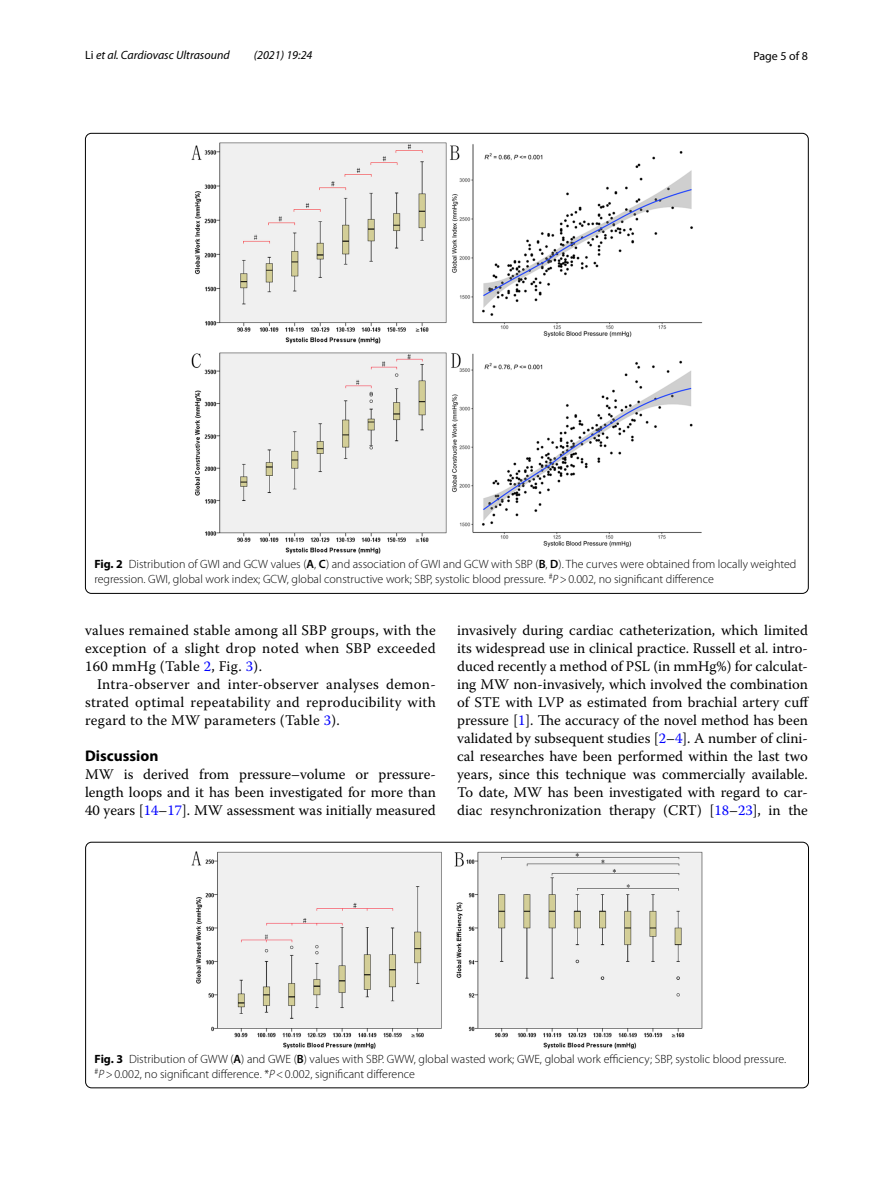
<style>
.page{position:relative;width:893px;height:1187px;background:#fff}
.page>*{position:absolute;margin:0;border:0;box-sizing:border-box;transform-origin:0 0}
.t1{font:700 15.45px "Myriad Pro";color:#000}
.t2{font:14.7px/18px "Warnock Pro";letter-spacing:.01em;color:#000;text-align:justify}
.t3{font:300 12px/15px "Myriad Pro";color:#000}
.t4{font:italic 12px "Myriad Pro";color:#000}
.t5{font:12px "Myriad Pro";color:#000}
.s1{font-style:normal}
.s2{font-weight:700}
.s3{font-weight:600}
.s4{font-style:italic}
.s5{color:#00f}
</style>
<div class="page">
<img style="left:192px;top:142px;width:510px;height:411px">
<img style="left:192px;top:851px;width:510px;height:197px">
<div style="left:85px;top:842px;width:724px;height:245px;border:1px solid #000;border-radius:6px"></div>
<p class="t4" style="left:85px;top:48px;width:146px"><span class="s1">Li</span> et al. Cardiovasc Ultrasound</p>
<p class="t4" style="left:254px;top:48px;width:60px">(2021) 19:24</p>
<p class="t5" style="left:753px;top:48px;width:56px">Page 5 of 8</p>
<p class="t3" style="left:94px;top:557px;width:704px"><span class="s2">Fig. 2</span> Distribution of GWI and GCW values (<span class="s3">A</span>, <span class="s3">C</span>) and association of GWI and GCW with SBP (<span class="s3">B</span>, <span class="s3">D</span>). The curves were obtained from locally weighted regression. GWI, global work index; GCW, global constructive work; SBP, systolic blood pressure. <sup>#</sup><span class="s4">P</span>&gt;0.002, no significant difference</p>
<p class="t2" style="left:85px;top:620px;width:352px">values remained stable among all SBP groups, with the exception of a slight drop noted when SBP exceeded 160 mmHg (Table <span class="s5">2</span>, Fig. <span class="s5">3</span>).</p>
<p class="t2" style="left:85px;top:674px;width:352px;text-indent:12px">Intra-observer and inter-observer analyses demon&shy;strated optimal repeatability and reproducibility with regard to the MW parameters (Table <span class="s5">3</span>).</p>
<p class="t1" style="left:85px;top:745px;width:75px">Discussion</p>
<p class="t2" style="left:85px;top:764px;width:352px">MW is derived from pressure–volume or pressure&shy;length loops and it has been investigated for more than 40 years [<span class="s5">14</span>–<span class="s5">17</span>]. MW assessment was initially measured</p>
<p class="t2" style="left:457px;top:620px;width:353px">invasively during cardiac catheterization, which limited its widespread use in clinical practice. Russell et al. intro&shy;duced recently a method of PSL (in mmHg%) for calculat&shy;ing MW non-invasively, which involved the combination of STE with LVP as estimated from brachial artery cuff pressure [<span class="s5">1</span>]. The accuracy of the novel method has been validated by subsequent studies [<span class="s5">2</span>–<span class="s5">4</span>]. A number of clini&shy;cal researches have been performed within the last two years, since this technique was commercially available.<br>To date, MW has been investigated with regard to car&shy;diac resynchronization therapy (CRT) [<span class="s5">18</span>–<span class="s5">23</span>], in the</p>
<p class="t3" style="left:95px;top:1051px;width:693px"><span class="s2">Fig. 3</span> Distribution of GWW (<span class="s3">A</span>) and GWE (<span class="s3">B</span>) values with SBP. GWW, global wasted work; GWE, global work efficiency; SBP, systolic blood pressure. <sup>#</sup><span class="s4">P</span>&gt;0.002, no significant difference. *<span class="s4">P</span>&lt;0.002, significant difference</p>
</div>
